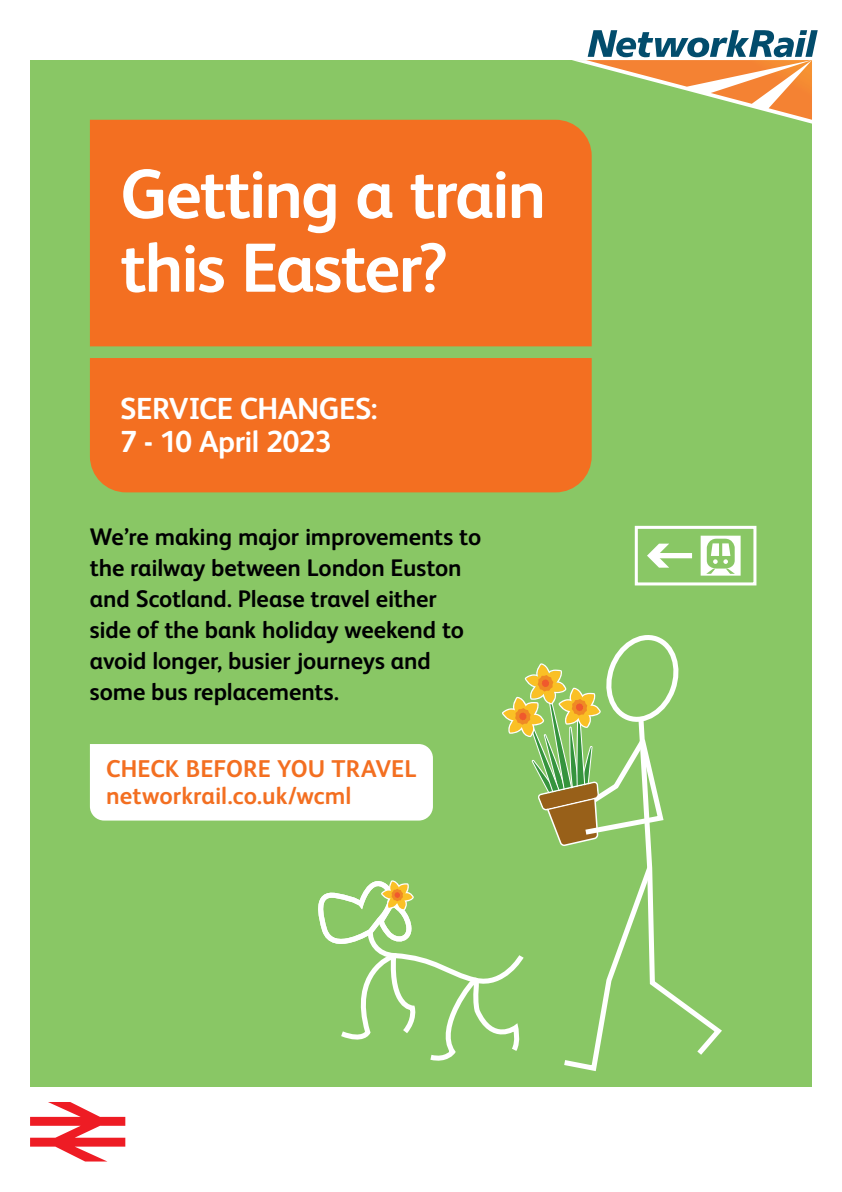
<style>
.page{position:relative;width:842px;height:1192px;background:#fff}
.page>*{position:absolute;margin:0;border:0;box-sizing:border-box;transform-origin:0 0}
.t1{font:700 69.45px/73.8px "Network Rail Sans";letter-spacing:-.03em;color:#fff}
.t2{font:700 30.5px/32.4px "Network Rail Sans";letter-spacing:-.02em;color:#fff}
.t3{font:700 24.3px/26.9px "Network Rail Sans";color:#f36f21}
.t4{font:700 24px/31px "Network Rail Sans";letter-spacing:-.005em;color:#000002}
</style>
<div class="page">
<div style="left:30px;top:60px;width:782px;height:1027px;background:#89c765"></div>
<svg style="left:572px;top:30px;width:246px;height:94px"></svg>
<svg style="left:30px;top:1102px;width:95px;height:59px"></svg>
<div style="left:635px;top:526px;width:121px;height:59px;border:3px solid #fff"></div>
<svg style="left:647px;top:544px;width:22px;height:24px"></svg>
<div style="left:656px;top:553px;width:36px;height:5px;background:#fff"></div>
<svg style="left:701px;top:536px;width:40px;height:40px"></svg>
<svg style="left:90px;top:635px;width:632px;height:436px"></svg>
<div style="left:90px;top:358px;width:502px;height:134px;background:#f36f21"></div>
<div style="left:90px;top:120px;width:502px;height:226px;background:#f36f21"></div>
<h1 class="t1" style="left:120px;top:155px;width:428px">Getting a train this Easter?</h1>
<p class="t2" style="left:120px;top:391px;width:259px">SERVICE CHANGES:<br>7 - 10 April 2023</p>
<p class="t4" style="left:90px;top:520px;width:393px">We’re making major improvements to the railway between London Euston and Scotland. Please travel either side of the bank holiday weekend to avoid longer, busier journeys and some bus replacements.</p>
<p class="t3" style="left:106px;top:754px;width:312px">CHECK BEFORE YOU TRAVEL networkrail.co.uk/wcml</p>
</div>
